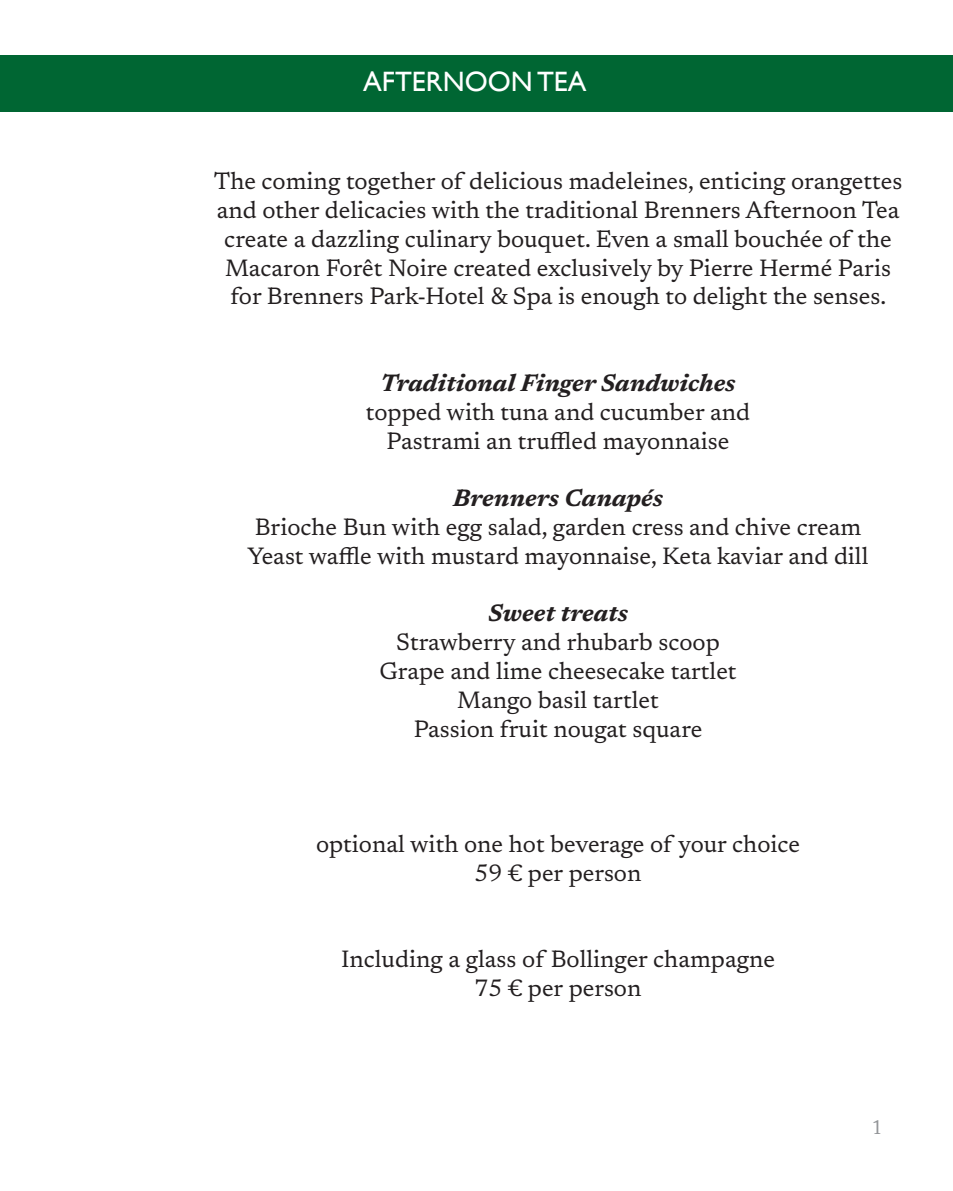
<style>
.page{position:relative;width:953px;height:1191px;background:#fff}
.page>*{position:absolute;margin:0;border:0;box-sizing:border-box;transform-origin:0 0}
.t1{font:28px "Gill Sans";color:#fff}
.t2{font:24px/28.8px "Newsreader";color:#231f20;text-align:center}
.t3{font:italic 700 24px "Newsreader";color:#231f20}
.Seitenanzahl{font:20px "Newsreader";color:#939598}
.s1{font-weight:700;font-style:italic}
</style>
<div class="page">
<div style="left:0;top:55px;width:952px;height:57px;background:#063"></div>
<p class="t1" style="left:363px;top:66px;width:225px">AFTERNOON TEA</p>
<p class="t2" style="left:214px;top:165px;width:690px">The coming together of delicious madeleines, enticing orangettes and other delicacies with the traditional Brenners Afternoon Tea create a dazzling culinary bouquet. Even a small bouchée of the Macaron Forêt Noire created exclusively by Pierre Hermé Paris for Brenners Park-Hotel &amp; Spa is enough to delight the senses.</p>
<p class="t2" style="left:366px;top:367px;width:386px"><span class="s1">Traditional Finger Sandwiches </span>topped with tuna and cucumber and</p>
<p class="t2" style="left:386px;top:425px;width:344px">Pastrami an truffled mayonnaise</p>
<p class="t2" style="left:255px;top:482px;width:608px"><span class="s1">Brenners Canapés<br></span>Brioche Bun with egg salad, garden cress and chive cream</p>
<p class="t2" style="left:247px;top:540px;width:622px">Yeast waffle with mustard mayonnaise, Keta kaviar and dill</p>
<p class="t3" style="left:488px;top:596px;width:141px">Sweet treats</p>
<p class="t2" style="left:396px;top:626px;width:325px">Strawberry and rhubarb scoop</p>
<p class="t2" style="left:379px;top:655px;width:359px">Grape and lime cheesecake tartlet</p>
<p class="t2" style="left:457px;top:684px;width:203px">Mango basil tartlet</p>
<p class="t2" style="left:413px;top:713px;width:290px">Passion fruit nougat square</p>
<p class="t2" style="left:316px;top:828px;width:485px">optional with one hot beverage of your choice</p>
<p class="t2" style="left:474px;top:857px;width:168px">59 € per person</p>
<p class="t2" style="left:341px;top:943px;width:435px">Including a glass of Bollinger champagne</p>
<p class="t2" style="left:474px;top:972px;width:168px">75 € per person</p>
<p class="Seitenanzahl" style="left:873px;top:1112px;width:9px">1</p>
</div>
